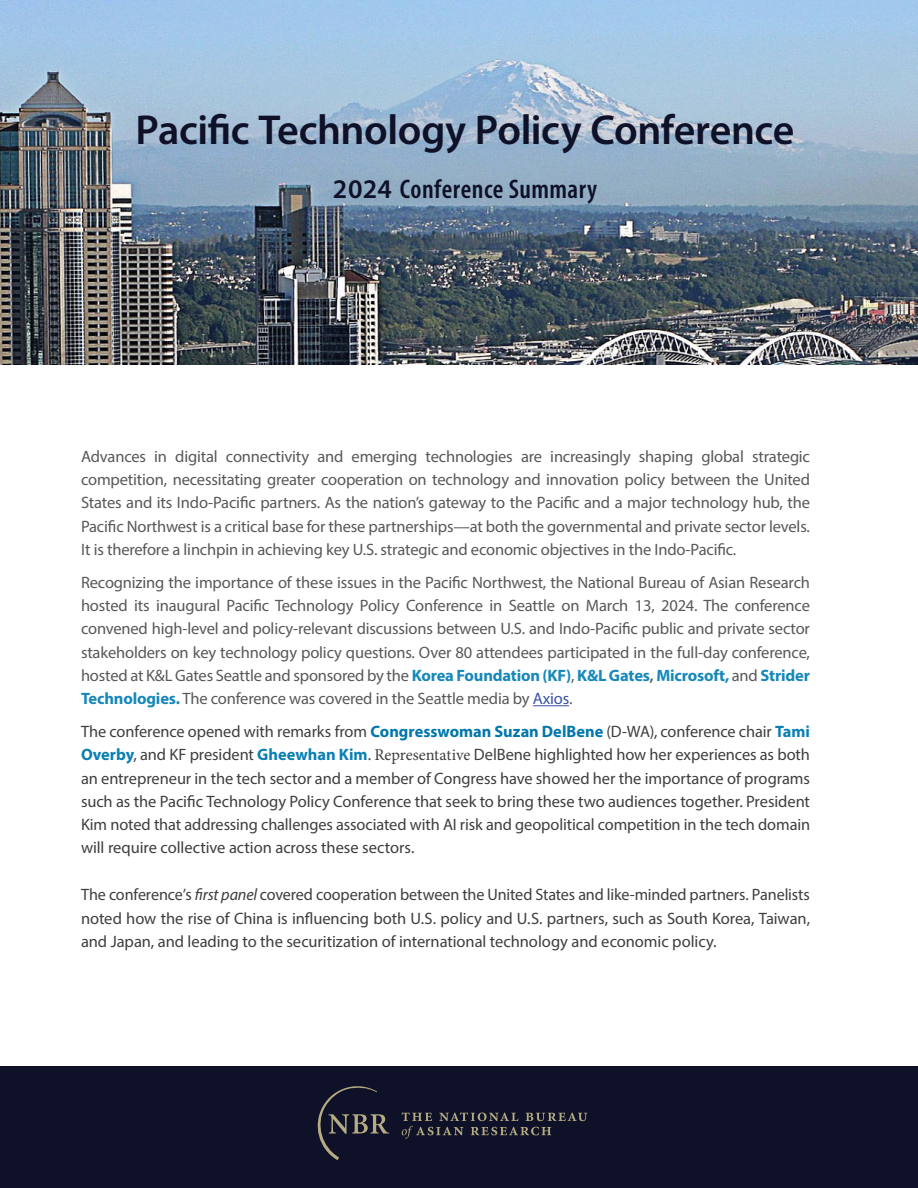
<style>
.page{position:relative;width:918px;height:1188px;background:#fff}
.page>*{position:absolute;margin:0;border:0;box-sizing:border-box;transform-origin:0 0}
.t1{font:600 42px "Myriad Pro";letter-spacing:-.01em;color:#0e1128}
.t2{font:600 condensed 27px "Myriad Pro";letter-spacing:.015em;color:#0e1128}
.Panel_Topics_3{font:16.5px/23.2px "Myriad Pro";letter-spacing:-.01em;color:#57585a;text-align:justify}
.Summit_Blurbs{font:16.5px/23.2px "Myriad Pro";letter-spacing:-.005em;color:#3e3e3f;text-align:justify}
.s1{font-stretch:normal}
.s2{font-weight:700;color:#1688ba}
.s3{font-weight:600}
.s4{color:#3853a3}
.s5{font-weight:700;color:#0077ac}
.s6{font-weight:700;color:#0a7fb3}
.s7{font-family:"Minion Pro"}
.s8{font-style:italic}
</style>
<div class="page">
<img style="left:0;top:0;width:918px;height:364px">
<hr style="left:533px;top:705px;width:36px;height:1px;background:#3853a3">
<div style="left:0;top:1066px;width:918px;height:122px;background:#0e1128"></div>
<svg style="left:317px;top:1086px;width:72px;height:74px"></svg>
<svg style="left:402px;top:1112px;width:185px;height:27px"></svg>
<p class="t1" style="left:136px;top:103px;width:660px">Pacific Technology Policy Conference</p>
<p class="t2" style="left:333px;top:173px;width:266px"><span class="s1">2024</span> Conference Summary</p>
<p class="Panel_Topics_3" style="left:81px;top:444px;width:731px">Advances in digital connectivity and emerging technologies are increasingly shaping global strategic competition, necessitating greater cooperation on technology and innovation policy between the United States and its Indo-Pacific partners. As the nation’s gateway to the Pacific and a major technology hub, the Pacific Northwest is a critical base for these partnerships—at both the governmental and private sector levels.<br>It is therefore a linchpin in achieving key U.S. strategic and economic objectives in the Indo-Pacific.</p>
<p class="Panel_Topics_3" style="left:81px;top:570px;width:731px">Recognizing the importance of these issues in the Pacific Northwest, the National Bureau of Asian Research hosted its inaugural Pacific Technology Policy Conference in Seattle on March 13, 2024. The conference convened high-level and policy-relevant discussions between U.S. and Indo-Pacific public and private sector stakeholders on key technology policy questions. Over 80 attendees participated in the full-day conference, hosted at K&amp;L Gates Seattle and sponsored by the <span class="s2">Korea Foundation (KF)</span>, <span class="s2">K&amp;L Gates</span><span class="s3">,</span> <span class="s2">Microsoft,</span> and <span class="s2">Strider Technologies.</span> The conference was covered in the Seattle media by <span class="s4">Axios</span>.</p>
<p class="Summit_Blurbs" style="left:81px;top:720px;width:731px">The conference opened with remarks from <span class="s5">Congresswoman Suzan DelBene</span> (D-WA), conference chair <span class="s6">Tami Overby</span>, and KF president <span class="s6">Gheewhan Kim</span>. <span class="s7">Representative</span> DelBene highlighted how her experiences as both an entrepreneur in the tech sector and a member of Congress have showed her the importance of programs such as the Pacific Technology Policy Conference that seek to bring these two audiences together. President Kim noted that addressing challenges associated with AI risk and geopolitical competition in the tech domain will require collective action across these sectors.</p>
<p class="Summit_Blurbs" style="left:81px;top:883px;width:731px">The conference’s <span class="s8">first panel</span> covered cooperation between the United States and like-minded partners. Panelists noted how the rise of China is influencing both U.S. policy and U.S. partners, such as South Korea, Taiwan, and Japan, and leading to the securitization of international technology and economic policy.</p>
</div>
